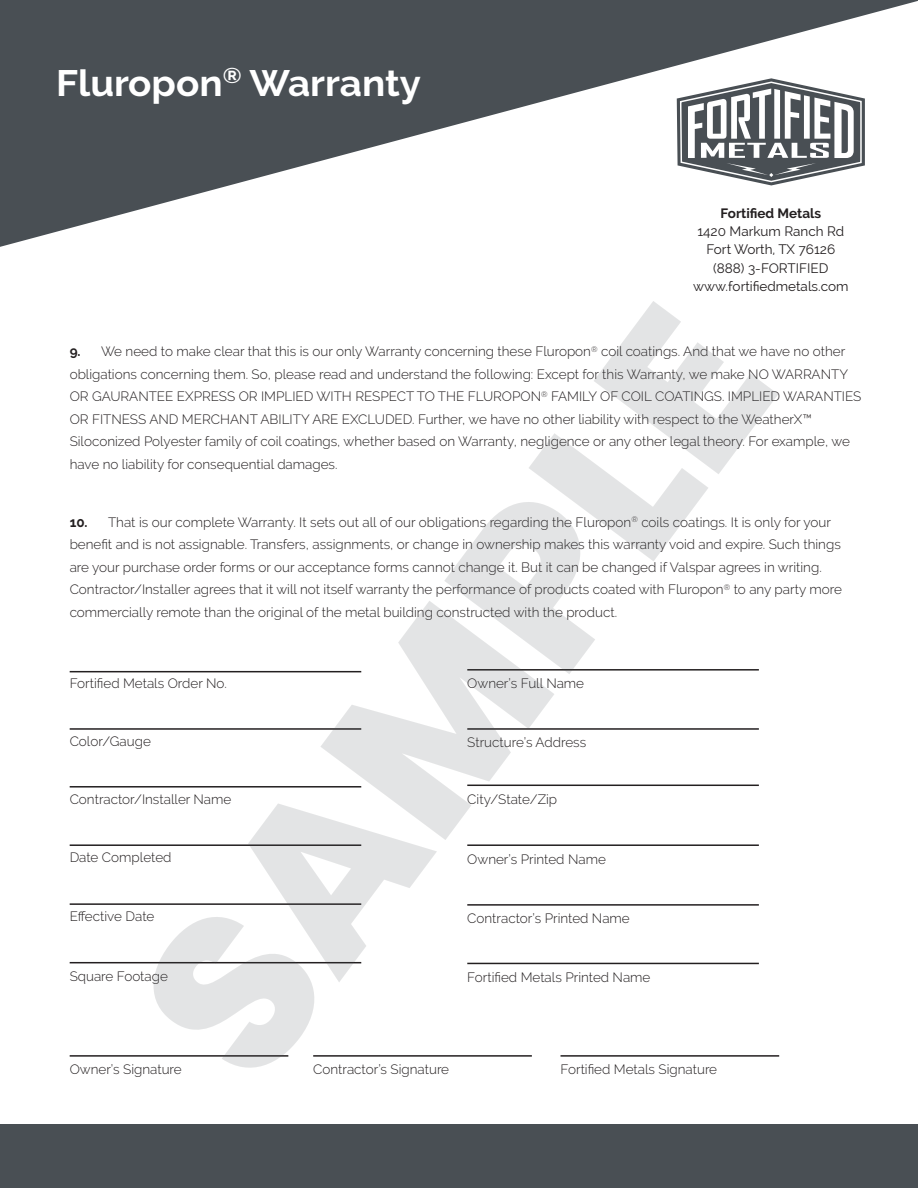
<style>
.page{position:relative;width:918px;height:1188px;background:#fff}
.page>*{position:absolute;margin:0;border:0;box-sizing:border-box;transform-origin:0 0}
.t1{font:800 221.4px "Poppins";color:#494f54}
.t2{font:700 36.6px "Raleway";color:#fff;scale:1.05 1}
.t3{font:300 13.5px/22.5px "Raleway";color:#231f20}
.t4{font:13.5px "Raleway";color:#231f20}
.t5{font:700 13.5px "Raleway";color:#231f20}
.s1{font-weight:700}
</style>
<div class="page">
<svg style="left:0;top:0;width:918px;height:247px;fill:#494f54"></svg>
<svg style="left:677px;top:78px;width:188px;height:107px"></svg>
<div style="left:0;top:1124px;width:918px;height:64px;background:#494f54"></div>
<hr style="left:70px;top:671px;width:291px;height:1px;background:#231f20">
<hr style="left:70px;top:728px;width:291px;height:2px;background:#231f20">
<hr style="left:70px;top:786px;width:291px;height:2px;background:#231f20">
<hr style="left:70px;top:844px;width:291px;height:2px;background:#231f20">
<hr style="left:70px;top:903px;width:291px;height:2px;background:#231f20">
<hr style="left:70px;top:962px;width:291px;height:1px;background:#231f20">
<hr style="left:467px;top:669px;width:292px;height:2px;background:#231f20">
<hr style="left:467px;top:728px;width:292px;height:2px;background:#231f20">
<hr style="left:467px;top:785px;width:292px;height:1px;background:#231f20">
<hr style="left:467px;top:844px;width:292px;height:2px;background:#231f20">
<hr style="left:467px;top:904px;width:292px;height:2px;background:#231f20">
<hr style="left:467px;top:963px;width:292px;height:1px;background:#231f20">
<hr style="left:70px;top:1055px;width:218px;height:2px;background:#231f20">
<hr style="left:561px;top:1055px;width:218px;height:2px;background:#231f20">
<hr style="left:313px;top:1055px;width:219px;height:2px;background:#231f20">
<p class="t2" style="left:56px;top:62px;width:349px">Fluropon<sup>®</sup> Warranty</p>
<p class="t5" style="left:721px;top:205px;width:102px">Fortified Metals</p>
<p class="t4" style="left:697px;top:223px;width:148px">1420 Markum Ranch Rd</p>
<p class="t4" style="left:706px;top:242px;width:130px">Fort Worth, TX 76126</p>
<p class="t4" style="left:713px;top:260px;width:117px">(888) 3-FORTIFIED</p>
<p class="t4" style="left:693px;top:278px;width:157px">www.fortifiedmetals.com</p>
<h1 class="t1" style="left:90px;top:969px;width:884px;rotate:-53deg">SAMPLE</h1>
<p class="t3" style="left:70px;top:340px;width:793px"><span class="s1">9.</span> We need to make clear that this is our only Warranty concerning these Fluropon<sup>®</sup> coil coatings. And that we have no other obligations concerning them. So, please read and understand the following: Except for this Warranty, we make NO WARRANTY OR GAURANTEE EXPRESS OR IMPLIED WITH RESPECT TO THE FLUROPON<sup>®</sup> FAMILY OF COIL COATINGS. IMPLIED WARANTIES OR FITNESS AND MERCHANT ABILITY ARE EXCLUDED. Further, we have no other liability with respect to the WeatherX™ Siloconized Polyester family of coil coatings, whether based on Warranty, negligence or any other legal theory. For example, we have no liability for consequential damages.</p>
<p class="t3" style="left:70px;top:511px;width:774px"><span class="s1">10.</span> That is our complete Warranty. It sets out all of our obligations regarding the Fluropon<sup>®</sup> coils coatings. It is only for your benefit and is not assignable. Transfers, assignments, or change in ownership makes this warranty void and expire. Such things are your purchase order forms or our acceptance forms cannot change it. But it can be changed if Valspar agrees in writing.<br>Contractor/Installer agrees that it will not itself warranty the performance of products coated with Fluropon<sup>®</sup> to any party more commercially remote than the original of the metal building constructed with the product.</p>
<p class="t3" style="left:467px;top:672px;width:118px">Owner’s Full Name</p>
<p class="t3" style="left:70px;top:672px;width:159px">Fortified Metals Order No.</p>
<p class="t3" style="left:70px;top:730px;width:83px">Color/Gauge</p>
<p class="t3" style="left:467px;top:731px;width:120px">Structure’s Address</p>
<p class="t3" style="left:70px;top:788px;width:163px">Contractor/Installer Name</p>
<p class="t3" style="left:467px;top:788px;width:91px">City/State/Zip</p>
<p class="t3" style="left:70px;top:846px;width:103px">Date Completed</p>
<p class="t3" style="left:467px;top:847px;width:140px">Owner’s Printed Name</p>
<p class="t3" style="left:70px;top:905px;width:86px">Effective Date</p>
<p class="t3" style="left:467px;top:907px;width:164px">Contractor’s Printed Name</p>
<p class="t3" style="left:70px;top:965px;width:100px">Square Footage</p>
<p class="t3" style="left:467px;top:966px;width:185px">Fortified Metals Printed Name</p>
<p class="t3" style="left:313px;top:1058px;width:137px">Contractor’s Signature</p>
<p class="t3" style="left:561px;top:1058px;width:158px">Fortified Metals Signature</p>
<p class="t3" style="left:70px;top:1058px;width:114px">Owner’s Signature</p>
</div>
